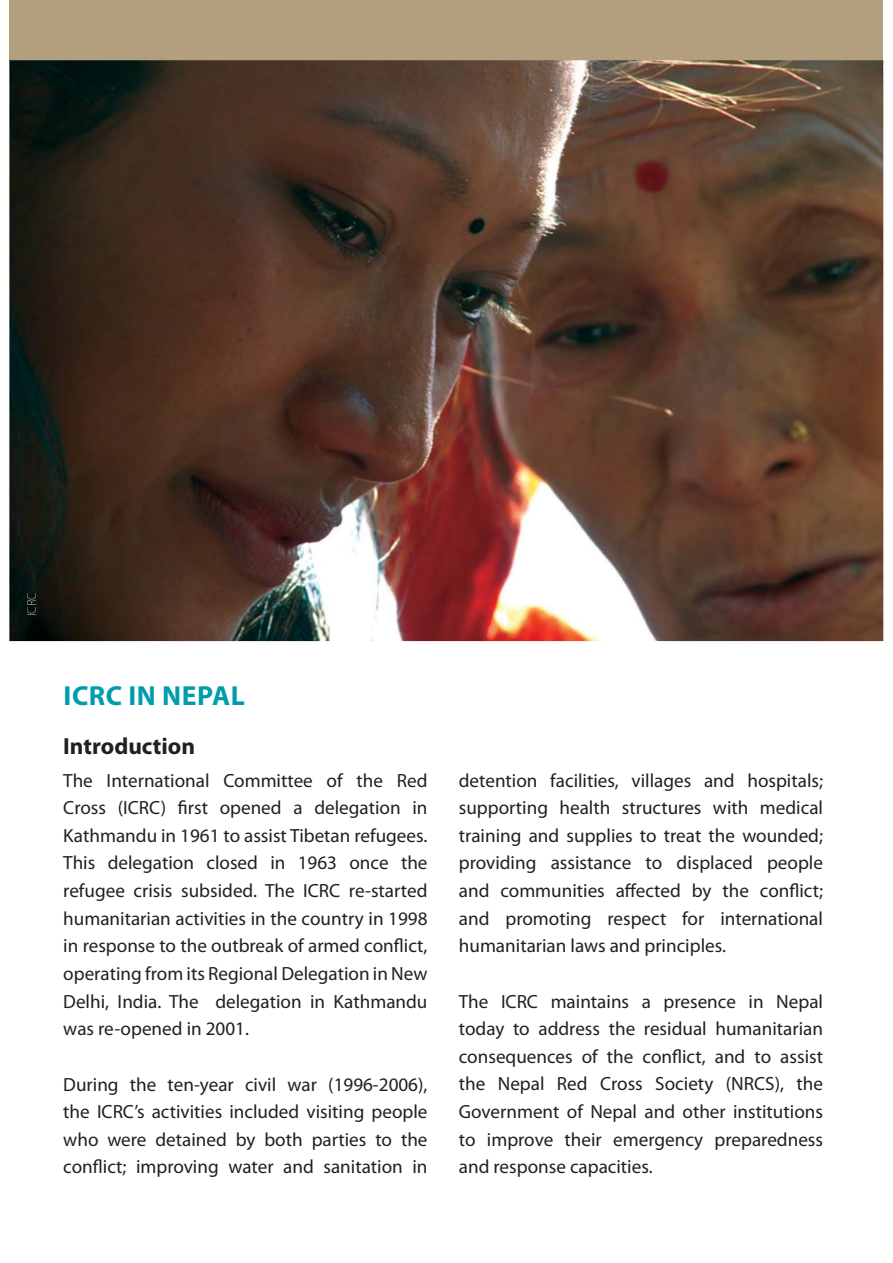
<style>
.page{position:relative;width:893px;height:1263px;background:#fff}
.page>*{position:absolute;margin:0;border:0;box-sizing:border-box;transform-origin:0 0}
.t1{font:700 27.6px "Myriad Pro";letter-spacing:.02em;color:#009cac}
.t2{font:700 23.4px "Myriad Pro";color:#231f20}
.t3{font:19.2px/27.6px "Myriad Pro";color:#231f20;text-align:justify}
.t4{font:300 12.75px "Myriad Pro";color:#b3b1af}
.s1{color:#b5b2af}
</style>
<div class="page">
<div style="left:9px;top:0;width:874px;height:60px;background:#b39e7e"></div>
<img style="left:9px;top:60px;width:874px;height:581px">
<img style="left:27px;top:593px;width:9px;height:22px">
<p class="t4" style="left:24px;top:616px;width:25px;rotate:-90deg">IC<span class="s1">RC</span></p>
<h1 class="t1" style="left:64px;top:685px;width:183px">ICRC IN NEPAL</h1>
<p class="t2" style="left:63px;top:737px;width:133px">Introduction</p>
<p class="t3" style="left:63px;top:768px;width:366px">The International Committee of the Red Cross (ICRC) first opened a delegation in Kathmandu in 1961 to assist Tibetan refugees.<br>This delegation closed in 1963 once the refugee crisis subsided. The ICRC re-started humanitarian activities in the country in 1998 in response to the outbreak of armed conflict, operating from its Regional Delegation in New Delhi, India. The delegation in Kathmandu was re-opened in 2001.</p>
<p class="t3" style="left:63px;top:1072px;width:366px">During the ten-year civil war (1996-2006), the ICRC’s activities included visiting people who were detained by both parties to the conflict; improving water and sanitation in</p>
<p class="t3" style="left:459px;top:768px;width:366px">detention facilities, villages and hospitals; supporting health structures with medical training and supplies to treat the wounded; providing assistance to displaced people and communities affected by the conflict; and promoting respect for international humanitarian laws and principles.</p>
<p class="t3" style="left:459px;top:989px;width:366px">The ICRC maintains a presence in Nepal today to address the residual humanitarian consequences of the conflict, and to assist the Nepal Red Cross Society (NRCS), the Government of Nepal and other institutions to improve their emergency preparedness and response capacities.</p>
</div>
